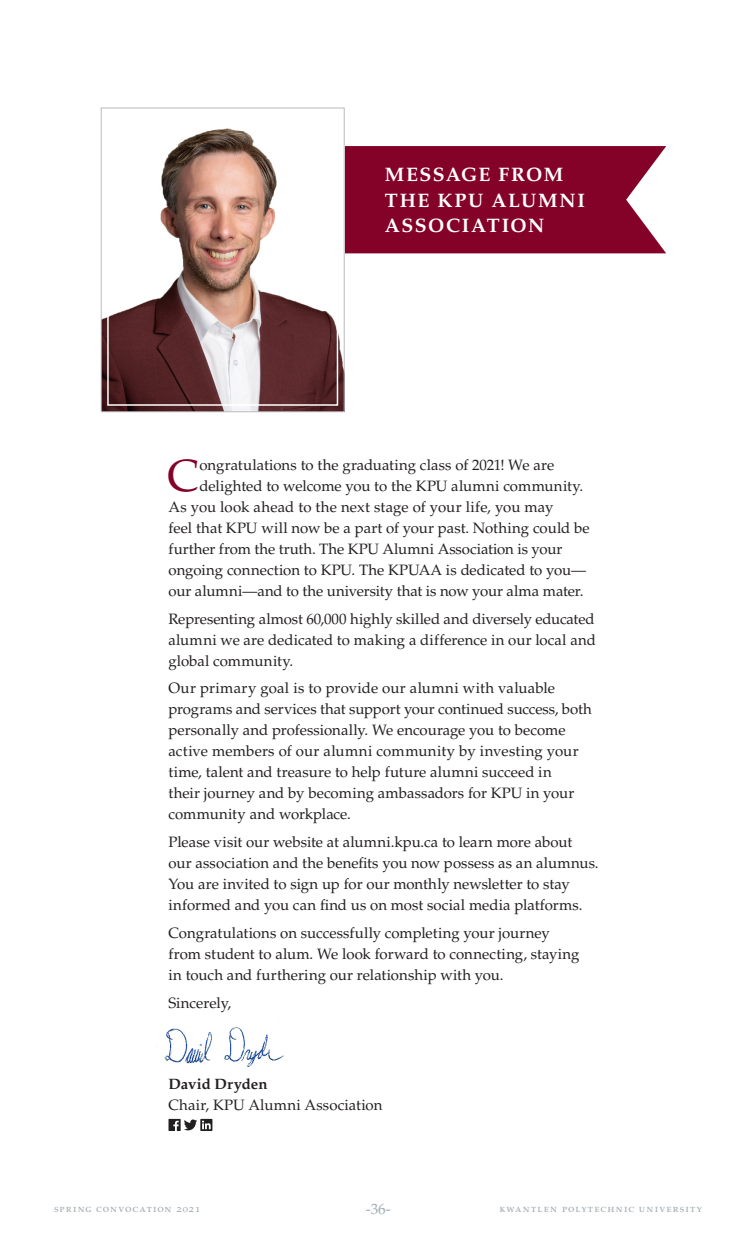
<style>
.page{position:relative;width:756px;height:1242px;background:#fff}
.page>*{position:absolute;margin:0;border:0;box-sizing:border-box;transform-origin:0 0}
.t1{font:45px "Palatino LT Std";color:#840128}
.t2{font:700 19.5px/25.5px "Palatino LT Std";letter-spacing:.08em;color:#fff}
.t3{font:15px/21px "Palatino LT Std";color:#231f20}
.t4{font:700 15px "Palatino LT Std";letter-spacing:-.005em;color:#231f20}
.t5{font:15px "Palatino LT Std";color:#9faab2}
.t6{font:10.5px "Palatino LT Std";letter-spacing:.105em;color:#9faab2}
</style>
<div class="page">
<svg style="left:344px;top:146px;width:322px;height:107px;background:#8b1136"></svg>
<img style="left:103px;top:128px;width:239px;height:282px">
<div style="left:101px;top:108px;width:243px;height:304px;border:1px solid #babbc3"></div>
<div style="left:107px;top:114px;width:231px;height:292px;border:2px solid #fff"></div>
<svg style="left:169px;top:1119px;width:43px;height:12px"></svg>
<img style="left:164px;top:1026px;width:120px;height:41px">
<h2 class="t2" style="left:385px;top:162px;width:202px">MESSAGE FROM<br>THE KPU ALUMNI<br>ASSOCIATION</h2>
<h1 class="t1" style="left:168px;top:449px;width:33px">C</h1>
<p class="t3" style="left:199px;top:455px;width:356px">ongratulations to the graduating class of 2021! We are</p>
<p class="t3" style="left:199px;top:476px;width:385px">delighted to welcome you to the KPU alumni community.</p>
<p class="t3" style="left:169px;top:497px;width:387px">As you look ahead to the next stage of your life, you may</p>
<p class="t3" style="left:169px;top:518px;width:423px">feel that KPU will now be a part of your past. Nothing could be</p>
<p class="t3" style="left:169px;top:539px;width:395px">further from the truth. The KPU Alumni Association is your</p>
<p class="t3" style="left:169px;top:560px;width:419px">ongoing connection to KPU. The KPUAA is dedicated to you—</p>
<p class="t3" style="left:169px;top:581px;width:417px">our alumni—and to the university that is now your alma mater.</p>
<p class="t3" style="left:169px;top:608px;width:429px;text-align:justify">Representing almost 60,000 highly skilled and diversely educated alumni we are dedicated to making a difference in our local and global community.</p>
<p class="t3" style="left:169px;top:678px;width:425px">Our primary goal is to provide our alumni with valuable programs and services that support your continued success, both personally and professionally. We encourage you to become active members of our alumni community by investing your time, talent and treasure to help future alumni succeed in<br>their journey and by becoming ambassadors for KPU in your community and workplace.</p>
<p class="t3" style="left:169px;top:832px;width:432px">Please visit our website at alumni.kpu.ca to learn more about our association and the benefits you now possess as an alumnus.<br>You are invited to sign up for our monthly newsletter to stay informed and you can find us on most social media platforms.</p>
<p class="t3" style="left:169px;top:923px;width:413px">Congratulations on successfully completing your journey from student to alum. We look forward to connecting, staying in touch and furthering our relationship with you.</p>
<p class="t3" style="left:169px;top:992px;width:64px">Sincerely,</p>
<p class="t4" style="left:169px;top:1075px;width:101px">David Dryden</p>
<p class="t3" style="left:169px;top:1094px;width:215px">Chair, KPU Alumni Association</p>
<p class="t6" style="left:54px;top:1202px;width:148px">spring convocation 2021</p>
<p class="t5" style="left:366px;top:1200px;width:27px">-36-</p>
<p class="t6" style="left:500px;top:1202px;width:204px">kwantlen polytechnic university</p>
</div>
